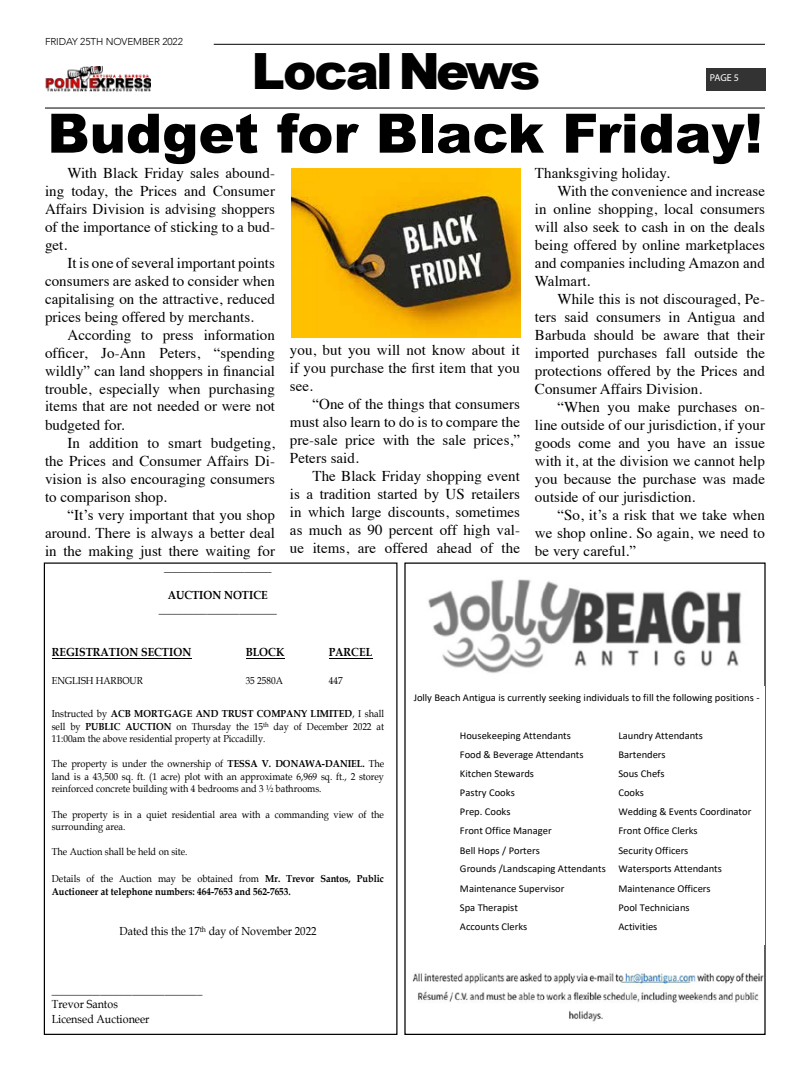
<style>
.page{position:relative;width:810px;height:1080px;background:#fff}
.page>*{position:absolute;margin:0;border:0;box-sizing:border-box;transform-origin:0 0}
.t1{font:900 54.38px "Arial";color:#000}
.t2{font:900 50px "Arial";letter-spacing:-.06em;color:#000}
.t3{font:15px/18px "Times";letter-spacing:.005em;color:#000;text-align:justify}
.t4{font:11.75px/14.6px "Book Antiqua";color:#000;scale:.91 1}
.t5{font:700 11.75px/14.1px "Book Antiqua";color:#000;text-align:center;scale:.91 1}
.t6{font:11.75px "Times New Roman";color:#000;scale:.91 1}
.t7{font:10.38px/19.1px "Calibri";color:#000}
.t8{font:10.12px/12.5px "Book Antiqua";color:#000;text-align:justify;scale:.91 1}
.t9{font:700 10.12px/12.1px "Book Antiqua";color:#000;scale:.91 1}
.t10{font:300 10px "Avenir";letter-spacing:-.01em;color:#000}
.t11{font:10px "Myriad Pro";color:#fff}
.s1{font-weight:700}
.s2{font-weight:400}
</style>
<div class="page">
<hr style="left:45px;top:107px;width:720px;height:2px;background:#333">
<hr style="left:214px;top:44px;width:551px;height:1px;background:#333">
<div style="left:706px;top:68px;width:60px;height:23px;background:#333"></div>
<img style="left:45px;top:66px;width:106px;height:25px">
<hr style="left:52px;top:658px;width:140px;height:1px;background:#000">
<hr style="left:246px;top:658px;width:39px;height:1px;background:#000">
<hr style="left:329px;top:658px;width:43px;height:1px;background:#000">
<img style="left:412px;top:579px;width:352px;height:443px">
<div style="left:410px;top:686px;width:354px;height:259px;background:#fff"></div>
<img style="left:291px;top:169px;width:230px;height:169px">
<p class="t10" style="left:45px;top:35px;width:139px">FRIDAY 25TH NOVEMBER 2022</p>
<h2 class="t2" style="left:252px;top:35px;width:290px">Local News</h2>
<p class="t11" style="left:710px;top:72px;width:31px">PAGE 5</p>
<h1 class="t1" style="left:47px;top:94px;width:717px">Budget for Black Friday!</h1>
<p class="t3" style="left:45px;top:162px;width:232px;text-indent:22px">With Black Friday sales abound&shy;ing today, the Prices and Consumer Affairs Division is advising shoppers of the importance of sticking to a bud&shy;get.</p>
<p class="t3" style="left:45px;top:252px;width:232px;text-indent:22px">It is one of several important points consumers are asked to consider when capitalising on the attractive, reduced prices being offered by merchants.</p>
<p class="t3" style="left:45px;top:324px;width:232px;text-indent:22px">According to press information officer, Jo-Ann Peters, “spending wildly” can land shoppers in financial trouble, especially when purchasing items that are not needed or were not budgeted for.</p>
<p class="t3" style="left:45px;top:432px;width:232px;text-indent:22px">In addition to smart budgeting, the Prices and Consumer Affairs Di&shy;vision is also encouraging consumers to comparison shop.</p>
<p class="t3" style="left:45px;top:504px;width:232px;text-indent:22px">“It’s very important that you shop around. There is always a better deal in the making just there waiting for</p>
<p class="t3" style="left:290px;top:340px;width:232px">you, but you will not know about it if you purchase the first item that you see.</p>
<p class="t3" style="left:290px;top:394px;width:232px;text-indent:22px">“One of the things that consumers must also learn to do is to compare the pre-sale price with the sale prices,” Peters said.</p>
<p class="t3" style="left:290px;top:466px;width:232px;text-indent:22px">The Black Friday shopping event is a tradition started by US retailers in which large discounts, sometimes as much as 90 percent off high val&shy;ue items, are offered ahead of the</p>
<p class="t3" style="left:535px;top:162px;width:136px">Thanksgiving holiday.</p>
<p class="t3" style="left:557px;top:180px;width:209px">With the convenience and increase</p>
<p class="t3" style="left:535px;top:198px;width:232px">in online shopping, local consumers</p>
<p class="t3" style="left:535px;top:216px;width:232px">will also seek to cash in on the deals</p>
<p class="t3" style="left:535px;top:234px;width:232px">being offered by online marketplaces</p>
<p class="t3" style="left:535px;top:252px;width:232px">and companies including Amazon and</p>
<p class="t3" style="left:535px;top:270px;width:57px">Walmart.</p>
<p class="t3" style="left:557px;top:288px;width:209px">While this is not discouraged, Pe-</p>
<p class="t3" style="left:535px;top:306px;width:232px">ters said consumers in Antigua and</p>
<p class="t3" style="left:535px;top:324px;width:231px">Barbuda should be aware that their</p>
<p class="t3" style="left:535px;top:342px;width:232px">imported purchases fall outside the</p>
<p class="t3" style="left:535px;top:360px;width:232px">protections offered by the Prices and</p>
<p class="t3" style="left:535px;top:378px;width:169px">Consumer Affairs Division.</p>
<p class="t3" style="left:557px;top:396px;width:209px">“When you make purchases on-</p>
<p class="t3" style="left:535px;top:414px;width:232px">line outside of our jurisdiction, if your</p>
<p class="t3" style="left:535px;top:432px;width:232px">goods come and you have an issue</p>
<p class="t3" style="left:535px;top:450px;width:232px">with it, at the division we cannot help</p>
<p class="t3" style="left:535px;top:468px;width:232px">you because the purchase was made</p>
<p class="t3" style="left:535px;top:486px;width:162px">outside of our jurisdiction.</p>
<p class="t3" style="left:557px;top:504px;width:209px">“So, it’s a risk that we take when</p>
<p class="t3" style="left:535px;top:522px;width:232px">we shop online. So again, we need to</p>
<p class="t3" style="left:535px;top:540px;width:103px">be very careful.”</p>
<p class="t6" style="left:164px;top:558px;width:120px">____________________</p>
<p class="t5" style="left:159px;top:587px;width:131px">AUCTION NOTICE ______________________</p>
<p class="t5" style="left:52px;top:645px;width:155px">REGISTRATION SECTION</p>
<p class="t5" style="left:246px;top:645px;width:44px">BLOCK</p>
<p class="t5" style="left:329px;top:645px;width:49px">PARCEL</p>
<p class="t8" style="left:52px;top:674px;width:102px">ENGLISH HARBOUR</p>
<p class="t8" style="left:246px;top:674px;width:42px">35 2580A</p>
<p class="t8" style="left:329px;top:674px;width:17px">447</p>
<p class="t8" style="left:52px;top:707px;width:367px">Instructed by <span class="s1">ACB MORTGAGE AND TRUST COMPANY LIMITED</span>, I shall sell by <span class="s1">PUBLIC AUCTION</span> on Thursday the 15<sup>th</sup> day of December 2022 at 11:00am the above residential property at Piccadilly.</p>
<p class="t8" style="left:52px;top:757px;width:367px">The property is under the ownership of <span class="s1">TESSA V. DONAWA-DANIEL.</span> The land is a 43,500 sq. ft. (1 acre) plot with an approximate 6,969 sq. ft., 2 storey reinforced concrete building with 4 bedrooms and 3 ½ bathrooms.</p>
<p class="t8" style="left:52px;top:808px;width:367px">The property is in a quiet residential area with a commanding view of the surrounding area.</p>
<p class="t8" style="left:52px;top:845px;width:151px">The Auction shall be held on site.</p>
<p class="t9" style="left:52px;top:873px;width:367px"><span class="s2">Details of the Auction may be obtained from</span> Mr. Trevor Santos, Public<br>Auctioneer at telephone numbers: 464-7653 and 562-7653.</p>
<p class="t4" style="left:119px;top:924px;width:218px">Dated this the 17<sup>th</sup> day of November 2022</p>
<p class="t4" style="left:52px;top:982px;width:167px">____________________________<br>Trevor Santos<br>Licensed Auctioneer</p>
<p class="t7" style="left:414px;top:688px;width:348px">Jolly Beach Antigua is currently seeking individuals to fill the following positions -</p>
<p class="t7" style="left:460px;top:726px;width:113px">Housekeeping Attendants</p>
<p class="t7" style="left:618px;top:726px;width:86px">Laundry Attendants</p>
<p class="t7" style="left:460px;top:745px;width:125px">Food &amp; Beverage Attendants</p>
<p class="t7" style="left:618px;top:745px;width:49px">Bartenders</p>
<p class="t7" style="left:460px;top:764px;width:76px">Kitchen Stewards</p>
<p class="t7" style="left:618px;top:764px;width:48px">Sous Chefs</p>
<p class="t7" style="left:460px;top:783px;width:56px">Pastry Cooks</p>
<p class="t7" style="left:618px;top:783px;width:27px">Cooks</p>
<p class="t7" style="left:460px;top:802px;width:52px">Prep. Cooks</p>
<p class="t7" style="left:618px;top:802px;width:135px">Wedding &amp; Events Coordinator</p>
<p class="t7" style="left:460px;top:821px;width:93px">Front Office Manager</p>
<p class="t7" style="left:618px;top:821px;width:81px">Front Office Clerks</p>
<p class="t7" style="left:460px;top:840px;width:81px">Bell Hops / Porters</p>
<p class="t7" style="left:460px;top:840px;width:264px;text-indent:159px">Security Officers<br>Grounds /Landscaping Attendants Watersports Attendants<br>Maintenance Supervisor</p>
<p class="t7" style="left:618px;top:878px;width:94px">Maintenance Officers</p>
<p class="t7" style="left:460px;top:898px;width:60px">Spa Therapist</p>
<p class="t7" style="left:618px;top:898px;width:73px">Pool Technicians</p>
<p class="t7" style="left:460px;top:917px;width:69px">Accounts Clerks</p>
<p class="t7" style="left:618px;top:917px;width:40px">Activities</p>
</div>
